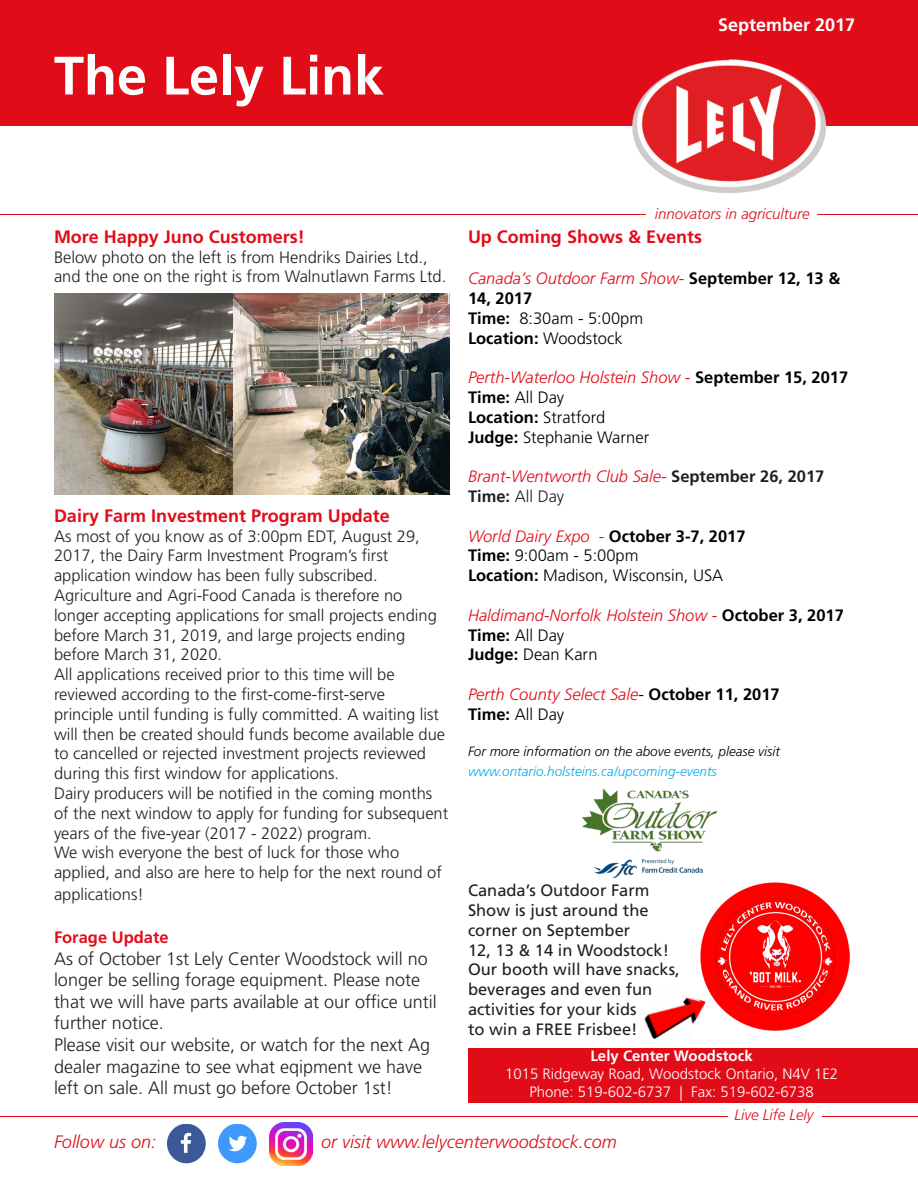
<style>
.page{position:relative;width:918px;height:1188px;background:#fff}
.page>*{position:absolute;margin:0;border:0;box-sizing:border-box;transform-origin:0 0}
.t1{font:700 54px "Frutiger LT Std";color:#fff}
.t2{font:300 18px/21.6px "Frutiger LT Std";color:#231f20}
.t3{font:700 18px "Frutiger LT Std";color:#e20c19}
.t4{font:italic 300 18px "Frutiger LT Std";color:#e20c19}
.t5{font:700 18px "Frutiger LT Std";color:#fff}
.t6{font:300 16.5px/19.8px "Frutiger LT Std";color:#231f20}
.t7{font:italic 300 16.5px/19.8px "Frutiger LT Std";color:#e20c19}
.t8{font:16.5px "Frutiger LT Std";color:#231f20}
.t9{font:300 16.5px "Frutiger LT Std";color:#000}
.t10{font:700 16.5px "Frutiger LT Std";color:#000}
.t11{font:700 16.5px "Frutiger LT Std";color:#e20c19}
.t12{font:300 15px "Frutiger LT Std";color:#fff}
.t13{font:italic 300 15px "Frutiger LT Std";color:#e20c19}
.t14{font:700 15px "Frutiger LT Std";color:#fff}
.t15{font:italic 300 13.5px "Frutiger LT Std";color:#000}
.t16{font:italic 300 13.5px "Frutiger LT Std";color:#00aeef}
.s1{font-weight:700;font-style:normal;color:#000}
.s2{font-weight:700}
.s3{font-weight:300}
.s4{font-weight:700;font-style:normal;color:#231f20}
.s5{color:#000}
</style>
<div class="page">
<img style="left:701px;top:882px;width:148px;height:149px">
<img style="left:644px;top:983px;width:61px;height:56px">
<div style="left:468px;top:1048px;width:450px;height:55px;background:#e20c19"></div>
<hr style="left:0;top:1116px;width:918px;height:1px;background:#e20c19">
<div style="left:728px;top:1106px;width:94px;height:29px;background:#fff"></div>
<div style="left:0;top:0;width:918px;height:126px;background:#e20c19"></div>
<hr style="left:0;top:215px;width:918px;height:1px;background:#e20c19">
<div style="left:646px;top:200px;width:171px;height:29px;background:#fff"></div>
<img style="left:632px;top:59px;width:195px;height:134px">
<img style="left:168px;top:1125px;width:89px;height:39px">
<img style="left:270px;top:1123px;width:43px;height:43px">
<img style="left:54px;top:293px;width:396px;height:202px">
<img style="left:582px;top:789px;width:135px;height:89px">
<p class="t1" style="left:54px;top:44px;width:332px">The Lely Link</p>
<p class="t5" style="left:718px;top:14px;width:139px">September 2017</p>
<p class="t3" style="left:54px;top:226px;width:252px">More Happy Juno Customers!</p>
<p class="t6" style="left:54px;top:247px;width:394px">Below photo on the left is from Hendriks Dairies Ltd., and the one on the right is from Walnutlawn Farms Ltd.</p>
<p class="t3" style="left:54px;top:505px;width:337px">Dairy Farm Investment Program Update</p>
<p class="t6" style="left:54px;top:526px;width:367px">As most of you know as of 3:00pm EDT, August 29,<br>2017, the Dairy Farm Investment Program’s first</p>
<p class="t6" style="left:54px;top:566px;width:325px">application window has been fully subscribed.</p>
<p class="t6" style="left:54px;top:586px;width:350px">Agriculture and Agri-Food Canada is therefore no</p>
<p class="t6" style="left:54px;top:605px;width:384px">longer accepting applications for small projects ending</p>
<p class="t6" style="left:54px;top:625px;width:353px">before March 31, 2019, and large projects ending</p>
<p class="t6" style="left:54px;top:645px;width:170px">before March 31, 2020.</p>
<p class="t6" style="left:54px;top:665px;width:342px">All applications received prior to this time will be</p>
<p class="t6" style="left:54px;top:685px;width:333px">reviewed according to the first-come-first-serve</p>
<p class="t6" style="left:54px;top:704px;width:393px">principle until funding is fully committed. A waiting list will then be created should funds become available due to cancelled or rejected investment projects reviewed during this first window for applications.</p>
<p class="t6" style="left:54px;top:784px;width:396px">Dairy producers will be notified in the coming months of the next window to apply for funding for subsequent years of the five-year (2017 - 2022) program.</p>
<p class="t6" style="left:54px;top:843px;width:347px">We wish everyone the best of luck for those who</p>
<p class="t6" style="left:54px;top:862px;width:389px;line-height:21.6px">applied, and also are here to help for the next round of applications!</p>
<p class="t11" style="left:54px;top:928px;width:116px">Forage Update</p>
<p class="t2" style="left:54px;top:948px;width:384px">As of October 1st Lely Center Woodstock will no longer be selling forage equipment. Please note that we will have parts available at our office until further notice.</p>
<p class="t2" style="left:54px;top:1034px;width:378px">Please visit our website, or watch for the next Ag dealer magazine to see what eqipment we have left on sale. All must go before October 1st!</p>
<p class="t13" style="left:655px;top:205px;width:157px">innovators in agriculture</p>
<p class="t3" style="left:468px;top:226px;width:236px">Up Coming Shows &amp; Events</p>
<p class="t7" style="left:468px;top:269px;width:374px">Canada’s Outdoor Farm Show- <span class="s1">September 12, 13 &amp;<br>14, 2017</span></p>
<p class="t9" style="left:468px;top:309px;width:177px"><span class="s2">Time:</span> 8:30am - 5:00pm</p>
<p class="t10" style="left:468px;top:328px;width:156px">Location: <span class="s3">Woodstock</span></p>
<p class="t7" style="left:468px;top:368px;width:382px">Perth-Waterloo Holstein Show - <span class="s1">September 15, 2017</span></p>
<p class="t9" style="left:468px;top:388px;width:98px"><span class="s2">Time:</span> All Day</p>
<p class="t10" style="left:468px;top:407px;width:139px">Location: <span class="s3">Stratford</span></p>
<p class="t9" style="left:468px;top:428px;width:183px"><span class="s2">Judge:</span> Stephanie Warner</p>
<p class="t7" style="left:468px;top:467px;width:358px">Brant-Wentworth Club Sale- <span class="s4">September 26, 2017</span></p>
<p class="t6" style="left:468px;top:487px;width:98px"><span class="s2">Time:</span> All Day</p>
<p class="t7" style="left:468px;top:526px;width:279px">World Dairy Expo - <span class="s1">October 3-7, 2017</span></p>
<p class="t9" style="left:468px;top:546px;width:172px"><span class="s2">Time:</span> 9:00am - 5:00pm</p>
<p class="t9" style="left:468px;top:566px;width:257px"><span class="s2">Location:</span> Madison, Wisconsin, USA</p>
<p class="t7" style="left:468px;top:605px;width:377px">Haldimand-Norfolk Holstein Show - <span class="s1">October 3, 2017</span></p>
<p class="t9" style="left:468px;top:626px;width:98px"><span class="s2">Time:</span> All Day</p>
<p class="t9" style="left:468px;top:645px;width:131px"><span class="s2">Judge:</span> Dean Karn</p>
<p class="t7" style="left:468px;top:685px;width:313px">Perth County Select Sale<span class="s5">-</span> <span class="s1">October 11, 2017</span></p>
<p class="t9" style="left:468px;top:705px;width:98px"><span class="s2">Time:</span> All Day</p>
<p class="t15" style="left:468px;top:743px;width:314px">For more information on the above events, please visit</p>
<p class="t16" style="left:468px;top:763px;width:250px">www.ontario.holsteins.ca/upcoming-events</p>
<p class="t8" style="left:468px;top:881px;width:183px">Canada’s Outdoor Farm</p>
<p class="t8" style="left:468px;top:901px;width:182px">Show is just around the</p>
<p class="t8" style="left:468px;top:920px;width:164px">corner on September</p>
<p class="t8" style="left:468px;top:940px;width:203px">12, 13 &amp; 14 in Woodstock!</p>
<p class="t8" style="left:468px;top:960px;width:213px">Our booth will have snacks,</p>
<p class="t8" style="left:468px;top:980px;width:186px">beverages and even fun</p>
<p class="t8" style="left:468px;top:1000px;width:170px">activities for your kids</p>
<p class="t8" style="left:468px;top:1019px;width:171px">to win a FREE Frisbee!</p>
<p class="t14" style="left:590px;top:1047px;width:164px">Lely Center Woodstock</p>
<p class="t12" style="left:505px;top:1065px;width:335px">1015 Ridgeway Road, Woodstock Ontario, N4V 1E2</p>
<p class="t12" style="left:529px;top:1083px;width:286px">Phone: 519-602-6737 | Fax: 519-602-6738</p>
<p class="t13" style="left:734px;top:1107px;width:81px">Live Life Lely</p>
<p class="t4" style="left:54px;top:1132px;width:104px">Follow us on:</p>
<p class="t4" style="left:321px;top:1132px;width:297px">or visit www.lelycenterwoodstock.com</p>
</div>
